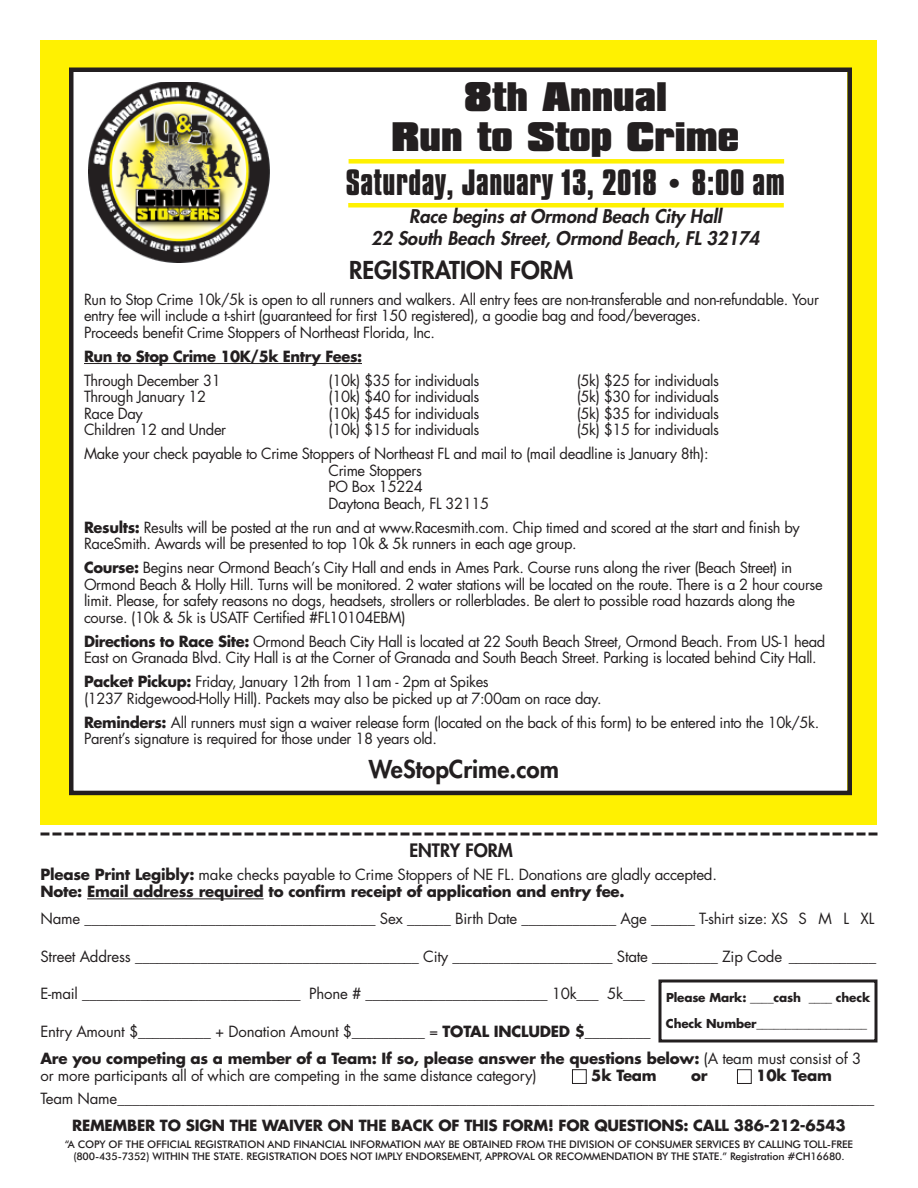
<style>
.page{position:relative;width:918px;height:1188px;background:#fff}
.page>*{position:absolute;margin:0;border:0;box-sizing:border-box;transform-origin:0 0}
.t1{font:900 35.4px/39.3px "Compacta BT";color:#231f20;text-align:center}
.t2{font:700 31.5px "Compacta BT";letter-spacing:.015em;color:#231f20}
.t3{font:800 24px "Futura Std";color:#231f20}
.t4{font:italic 800 18.3px/22.4px "Futura Std";color:#231f20;text-align:center}
.t5{font:800 18px "Futura Std";color:#231f20}
.t6{font:15px/16.5px "Futura Std";letter-spacing:-.025em;color:#231f20}
.t7{font:700 15px/17px "Futura Std";letter-spacing:-.015em;color:#231f20}
.t8{font:700 12px/25.5px "Futura Std";letter-spacing:-.015em;color:#231f20}
.t9{font:500 10.5px/12px "Futura BT";letter-spacing:-.015em;color:#231f20;text-align:center}
.s1{font-weight:700}
.s2{font-weight:400}
.s3{color:#fff}
</style>
<div class="page">
<div style="left:40px;top:40px;width:838px;height:785px;background:#fff101"></div>
<div style="left:74px;top:72px;width:774px;height:719px;background:#fff"></div>
<div style="left:69px;top:68px;width:783px;height:727px;border:4px solid #231f20"></div>
<img style="left:89px;top:82px;width:181px;height:180px">
<div style="left:349px;top:159px;width:435px;height:5px;background:#fff101"></div>
<div style="left:348px;top:203px;width:436px;height:5px;background:#fff101"></div>
<hr style="left:84px;top:363px;width:278px;height:1px;background:#231f20">
<svg style="left:40px;top:832px;width:838px;height:4px"></svg>
<hr style="left:87px;top:898px;width:177px;height:1px;background:#231f20">
<div style="left:658px;top:980px;width:220px;height:62px;border:3px solid #231f20"></div>
<h1 class="t1" style="left:392px;top:80px;width:349px">8th Annual<br>Run to Stop Crime</h1>
<h2 class="t2" style="left:346px;top:170px;width:441px">Saturday, January 13, 2018 • 8:00 am</h2>
<p class="t4" style="left:371px;top:206px;width:390px">Race begins at Ormond Beach City Hall<br>22 South Beach Street, Ormond Beach, FL 32174</p>
<h3 class="t3" style="left:349px;top:259px;width:226px">REGISTRATION FORM</h3>
<p class="t6" style="left:84px;top:292px;width:736px">Run to Stop Crime 10k/5k is open to all runners and walkers. All entry fees are non-transferable and non-refundable. Your entry fee will include a t-shirt (guaranteed for first 150 registered), a goodie bag and food/beverages.<br>Proceeds benefit Crime Stoppers of Northeast Florida, Inc.</p>
<p class="t7" style="left:84px;top:349px;width:280px">Run to Stop Crime 10K/5k Entry Fees:</p>
<p class="t6" style="left:84px;top:373px;width:138px">Through December 31</p>
<p class="t6" style="left:329px;top:373px;width:152px">(10k) $35 for individuals</p>
<p class="t6" style="left:577px;top:373px;width:144px">(5k) $25 for individuals</p>
<p class="t6" style="left:84px;top:390px;width:124px">Through January 12</p>
<p class="t6" style="left:329px;top:390px;width:152px">(10k) $40 for individuals</p>
<p class="t6" style="left:577px;top:390px;width:144px">(5k) $30 for individuals</p>
<p class="t6" style="left:84px;top:406px;width:60px">Race Day</p>
<p class="t6" style="left:329px;top:406px;width:152px">(10k) $45 for individuals</p>
<p class="t6" style="left:577px;top:406px;width:144px">(5k) $35 for individuals</p>
<p class="t6" style="left:84px;top:423px;width:144px">Children 12 and Under</p>
<p class="t6" style="left:329px;top:423px;width:152px">(10k) $15 for individuals</p>
<p class="t6" style="left:84px;top:419px;width:636px;line-height:24px;text-indent:493px">(5k) $15 for individuals<br>Make your check payable to Crime Stoppers of Northeast FL and mail to (mail deadline is January 8th):</p>
<p class="t6" style="left:329px;top:463px;width:162px">Crime Stoppers<br>PO Box 15224<br>Daytona Beach, FL 32115</p>
<p class="t6" style="left:84px;top:520px;width:717px"><span class="s1">Results:</span> Results will be posted at the run and at www.Racesmith.com. Chip timed and scored at the start and finish by<br>RaceSmith. Awards will be presented to top 10k &amp; 5k runners in each age group.</p>
<p class="t6" style="left:84px;top:561px;width:740px"><span class="s1">Course:</span> Begins near Ormond Beach’s City Hall and ends in Ames Park. Course runs along the river (Beach Street) in Ormond Beach &amp; Holly Hill. Turns will be monitored. 2 water stations will be located on the route. There is a 2 hour course limit. Please, for safety reasons no dogs, headsets, strollers or rollerblades. Be alert to possible road hazards along the course. (10k &amp; 5k is USATF Certified #FL10104EBM)</p>
<p class="t6" style="left:84px;top:634px;width:743px"><span class="s1">Directions to Race Site:</span> Ormond Beach City Hall is located at 22 South Beach Street, Ormond Beach. From US-1 head<br>East on Granada Blvd. City Hall is at the Corner of Granada and South Beach Street. Parking is located behind City Hall.</p>
<p class="t6" style="left:84px;top:675px;width:519px"><span class="s1">Packet Pickup:</span> Friday, January 12th from 11am - 2pm at Spikes<br>(1237 Ridgewood-Holly Hill). Packets may also be picked up at 7:00am on race day.</p>
<p class="t6" style="left:84px;top:715px;width:737px"><span class="s1">Reminders:</span> All runners must sign a waiver release form (located on the back of this form) to be entered into the 10k/5k.<br>Parent’s signature is required for those under 18 years old.</p>
<h3 class="t3" style="left:369px;top:757px;width:191px">WeStopCrime.com</h3>
<p class="t5" style="left:409px;top:842px;width:105px">ENTRY FORM</p>
<p class="t7" style="left:40px;top:867px;width:678px">Please Print Legibly: <span class="s2">make checks payable to Crime Stoppers of NE FL. Donations are gladly accepted.<br></span>Note: Email address required to confirm receipt of application and entry fee.</p>
<p class="t6" style="left:41px;top:912px;width:835px">Name ________________________________________ Sex ______ Birth Date _____________ Age ______ T-shirt size: XS S M L XL</p>
<p class="t6" style="left:41px;top:949px;width:837px">Street Address _______________________________________ City ______________________ State _________ Zip Code ____________</p>
<p class="t6" style="left:41px;top:987px;width:606px">E-mail ______________________________ Phone # _________________________ 10k___ 5k___</p>
<p class="t7" style="left:41px;top:1019px;width:822px;line-height:27.5px"><span class="s2">Entry Amount $__________ + Donation Amount $__________ =</span> TOTAL INCLUDED $_________<br>Are you competing as a member of a Team: If so, please answer the questions below: <span class="s2">(A team must consist of 3</span></p>
<p class="t6" style="left:40px;top:1069px;width:498px">or more participants all of which are competing in the same distance category)</p>
<p class="t7" style="left:572px;top:1068px;width:86px"><span class="s3">■</span> 5k Team</p>
<p class="t7" style="left:691px;top:1068px;width:18px">or</p>
<p class="t8" style="left:666px;top:986px;width:206px">Please Mark: ____cash ____ check<br>Check Number___________________</p>
<p class="t6" style="left:40px;top:1065px;width:835px;line-height:23px;text-indent:696px"><span class="s3">■</span> <span class="s1">10k Team<br></span>Team Name________________________________________________________________________________________________________</p>
<p class="t7" style="left:72px;top:1118px;width:775px">REMEMBER TO SIGN THE WAIVER ON THE BACK OF THIS FORM! FOR QUESTIONS: CALL 386-212-6543</p>
<p class="t9" style="left:65px;top:1139px;width:790px">“A COPY OF THE OFFICIAL REGISTRATION AND FINANCIAL INFORMATION MAY BE OBTAINED FROM THE DIVISION OF CONSUMER SERVICES BY CALLING TOLL-FREE (800-435-7352) WITHIN THE STATE. REGISTRATION DOES NOT IMPLY ENDORSEMENT, APPROVAL OR RECOMMENDATION BY THE STATE.” Registration #CH16680.</p>
</div>
